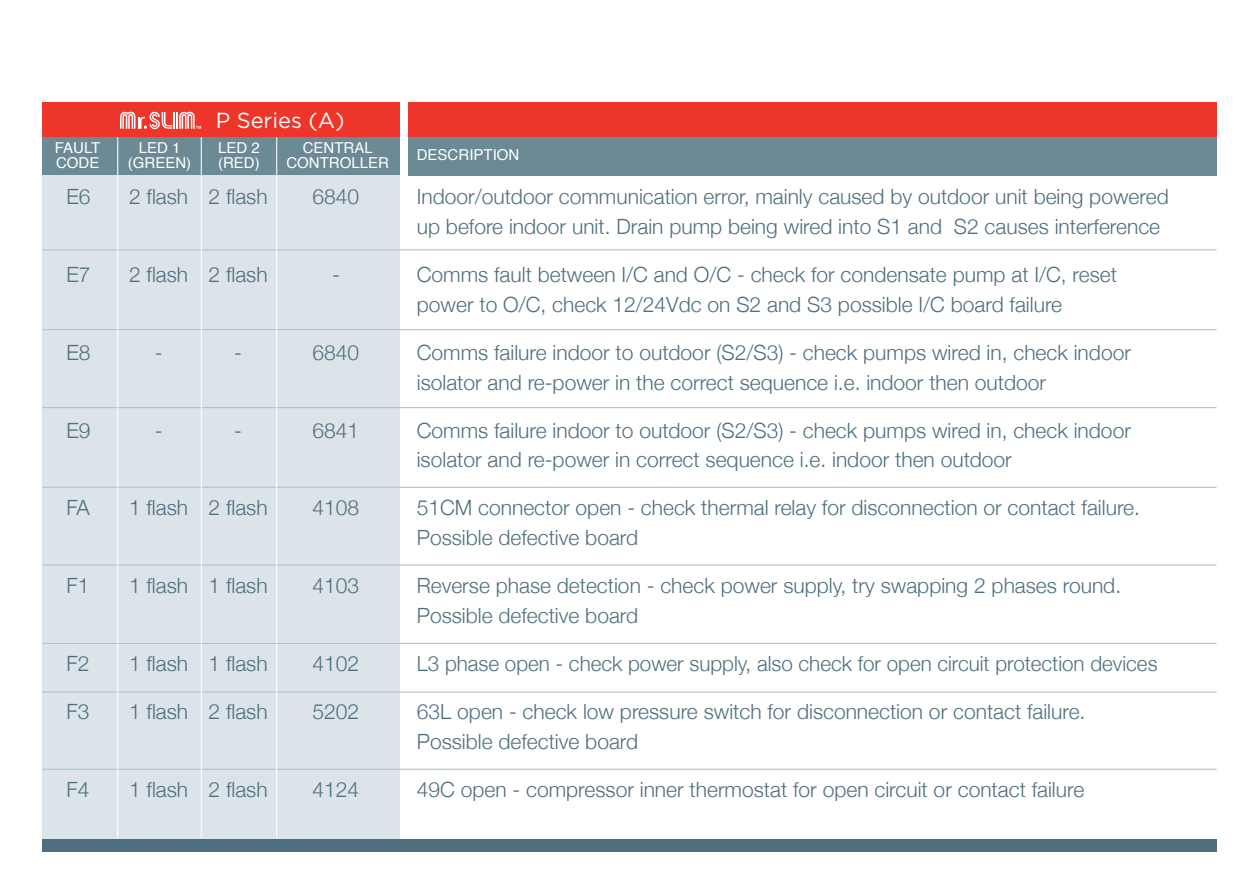
<style>
.page{position:relative;width:1257px;height:895px;background:#fff}
.page>*{position:absolute;margin:0;border:0;box-sizing:border-box;transform-origin:0 0}
.t1{font:21.9px "Gotham";color:#fff}
.t2{font:300 21px/29.7px "Helvetica Neue";color:#4f6f7e}
.t3{font:15px/15px "Helvetica";color:#fff;text-align:center}
</style>
<div class="page">
<div style="left:42px;top:137px;width:358px;height:38px;background:#6c8996"></div>
<div style="left:408px;top:137px;width:808px;height:38px;background:#6c8996"></div>
<div style="left:42px;top:175px;width:358px;height:664px;background:#dde4e9"></div>
<hr style="left:42px;top:249px;width:1174px;height:1px;background:#abbfc9">
<hr style="left:42px;top:329px;width:1174px;height:1px;background:#abbfc9">
<hr style="left:42px;top:407px;width:1174px;height:1px;background:#abbfc9">
<hr style="left:42px;top:487px;width:1174px;height:1px;background:#abbfc9">
<hr style="left:42px;top:564px;width:1174px;height:1px;background:#abbfc9">
<hr style="left:42px;top:643px;width:1174px;height:1px;background:#abbfc9">
<hr style="left:42px;top:691px;width:1174px;height:1px;background:#abbfc9">
<hr style="left:42px;top:768px;width:1174px;height:2px;background:#abbfc9">
<div style="left:42px;top:839px;width:1174px;height:12px;background:#4f6f7e"></div>
<hr style="left:117px;top:137px;width:1px;height:701px;background:#fff">
<hr style="left:201px;top:137px;width:1px;height:701px;background:#fff">
<hr style="left:276px;top:137px;width:1px;height:701px;background:#fff">
<div style="left:42px;top:103px;width:358px;height:34px;background:#ee3529"></div>
<div style="left:408px;top:103px;width:808px;height:34px;background:#ee3529"></div>
<svg style="left:120px;top:111px;width:81px;height:18px"></svg>
<p class="t1" style="left:216px;top:112px;width:130px">P Series (A)</p>
<p class="t3" style="left:128px;top:141px;width:65px">LED 1 (GREEN)</p>
<p class="t3" style="left:55px;top:141px;width:47px;text-align:left">FAULT<br>CODE</p>
<p class="t3" style="left:218px;top:141px;width:43px;text-align:left">LED 2 (RED)</p>
<p class="t3" style="left:286px;top:141px;width:104px">CENTRAL<br>CONTROLLER</p>
<p class="t3" style="left:417px;top:149px;width:104px">DESCRIPTION</p>
<p class="t2" style="left:66px;top:181px;width:26px">E6</p>
<p class="t2" style="left:129px;top:181px;width:140px">2 flash 2 flash</p>
<p class="t2" style="left:312px;top:181px;width:48px">6840</p>
<p class="t2" style="left:417px;top:181px;width:753px">Indoor/outdoor communication error, mainly caused by outdoor unit being powered up before indoor unit. Drain pump being wired into S1 and S2 causes interference</p>
<p class="t2" style="left:66px;top:259px;width:26px">E7</p>
<p class="t2" style="left:129px;top:259px;width:140px">2 flash 2 flash</p>
<p class="t2" style="left:332px;top:259px;width:9px">-</p>
<p class="t2" style="left:417px;top:259px;width:701px">Comms fault between I/C and O/C - check for condensate pump at I/C, reset power to O/C, check 12/24Vdc on S2 and S3 possible I/C board failure</p>
<p class="t2" style="left:66px;top:337px;width:26px">E8</p>
<p class="t2" style="left:155px;top:337px;width:9px">-</p>
<p class="t2" style="left:234px;top:337px;width:9px">-</p>
<p class="t2" style="left:312px;top:337px;width:48px">6840</p>
<p class="t2" style="left:417px;top:337px;width:715px">Comms failure indoor to outdoor (S2/S3) - check pumps wired in, check indoor isolator and re-power in the correct sequence i.e. indoor then outdoor</p>
<p class="t2" style="left:66px;top:415px;width:26px">E9</p>
<p class="t2" style="left:155px;top:415px;width:9px">-</p>
<p class="t2" style="left:234px;top:415px;width:9px">-</p>
<p class="t2" style="left:312px;top:415px;width:48px">6841</p>
<p class="t2" style="left:417px;top:415px;width:715px">Comms failure indoor to outdoor (S2/S3) - check pumps wired in, check indoor isolator and re-power in correct sequence i.e. indoor then outdoor</p>
<p class="t2" style="left:66px;top:492px;width:25px">FA</p>
<p class="t2" style="left:129px;top:492px;width:140px">1 flash 2 flash</p>
<p class="t2" style="left:312px;top:492px;width:48px">4108</p>
<p class="t2" style="left:417px;top:492px;width:724px">51CM connector open - check thermal relay for disconnection or contact failure.<br>Possible defective board</p>
<p class="t2" style="left:66px;top:570px;width:24px">F1</p>
<p class="t2" style="left:129px;top:570px;width:140px">1 flash 1 flash</p>
<p class="t2" style="left:312px;top:570px;width:48px">4103</p>
<p class="t2" style="left:417px;top:570px;width:706px">Reverse phase detection - check power supply, try swapping 2 phases round.<br>Possible defective board</p>
<p class="t2" style="left:66px;top:648px;width:24px">F2</p>
<p class="t2" style="left:129px;top:648px;width:140px">1 flash 1 flash</p>
<p class="t2" style="left:312px;top:648px;width:48px">4102</p>
<p class="t2" style="left:417px;top:648px;width:742px">L3 phase open - check power supply, also check for open circuit protection devices</p>
<p class="t2" style="left:66px;top:696px;width:24px">F3</p>
<p class="t2" style="left:129px;top:696px;width:140px">1 flash 2 flash</p>
<p class="t2" style="left:312px;top:696px;width:48px">5202</p>
<p class="t2" style="left:417px;top:696px;width:670px">63L open - check low pressure switch for disconnection or contact failure.<br>Possible defective board</p>
<p class="t2" style="left:66px;top:774px;width:24px">F4</p>
<p class="t2" style="left:129px;top:774px;width:140px">1 flash 2 flash</p>
<p class="t2" style="left:312px;top:774px;width:48px">4124</p>
<p class="t2" style="left:417px;top:774px;width:669px">49C open - compressor inner thermostat for open circuit or contact failure</p>
</div>
